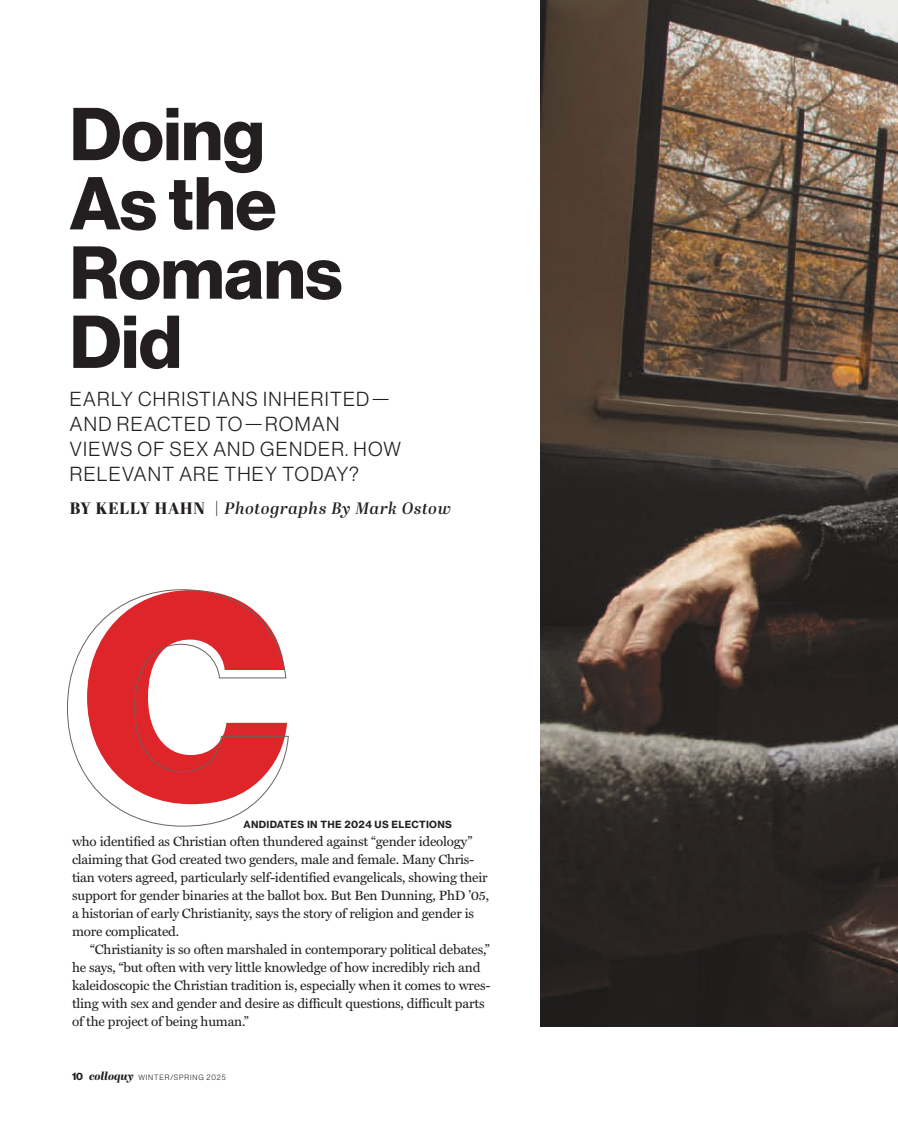
<style>
.page{position:relative;width:898px;height:1121px;background:#fff}
.page>*{position:absolute;margin:0;border:0;box-sizing:border-box;transform-origin:0 0}
.t1{font:287.1px "N Haas Grotesk DS Pro 95 Blk";color:#dd252a}
.t2{font:73.05px/69.2px "N Haas Grotesk DS Pro 75 Bd";color:#231f20}
.t3{font:300 19.95px/24.9px "Neue Haas Grotesk Display";letter-spacing:.065em;color:#231f20}
.t4{font:italic 600 16.5px "Abril Display";letter-spacing:.045em;color:#231f20}
.t5{font:13.5px/18px "Miller Text";letter-spacing:-.015em;color:#231f20}
.t6{font:700 9.75px "Neue Haas Grotesk Text";letter-spacing:.03em;color:#231f20}
.t7{font:7.5px "N Haas Grotesk DS Pro 45 Lt";letter-spacing:.115em;color:#231f20}
.s1{font-weight:800;font-style:normal}
.s2{font-family:"N Haas Grotesk DS Pro 75 Bd";font-size:10.5px}
.s3{font-family:"Abril Display";font-weight:800;font-style:italic;font-size:11.25px}
</style>
<div class="page">
<img style="left:540px;top:0;width:358px;height:1026px">
<svg style="left:67px;top:589px;width:222px;height:237px"></svg>
<h2 class="t2" style="left:70px;top:101px;width:274px">Doing<br>As the<br>Romans<br>Did</h2>
<h3 class="t3" style="left:70px;top:387px;width:332px">EARLY CHRISTIANS INHERITED—<br>AND REACTED TO—ROMAN<br>VIEWS OF SEX AND GENDER. HOW<br>RELEVANT ARE THEY TODAY?</h3>
<p class="t4" style="left:70px;top:496px;width:383px"><span class="s1">BY KELLY HAHN |</span> Photographs By Mark Ostow</p>
<h1 class="t1" style="left:83px;top:529px;width:208px">C</h1>
<p class="t6" style="left:243px;top:818px;width:210px">ANDIDATES IN THE 2024 US ELECTIONS</p>
<p class="t5" style="left:72px;top:833px;width:404px">who identified as Christian often thundered against “gender ideology” claiming that God created two genders, male and female. Many Chris-</p>
<p class="t5" style="left:72px;top:869px;width:419px">tian voters agreed, particularly self-identified evangelicals, showing their support for gender binaries at the ballot box. But Ben Dunning, PhD ’05, a historian of early Christianity, says the story of religion and gender is more complicated.</p>
<p class="t5" style="left:72px;top:941px;width:420px;text-indent:18px">“Christianity is so often marshaled in contemporary political debates,” he says, “but often with very little knowledge of how incredibly rich and kaleidoscopic the Christian tradition is, especially when it comes to wres&shy;tling with sex and gender and desire as difficult questions, difficult parts of the project of being human.”</p>
<p class="t7" style="left:72px;top:1073px;width:155px"><span class="s2">10</span> <span class="s3">colloquy</span> WINTER/SPRING 2025</p>
</div>
